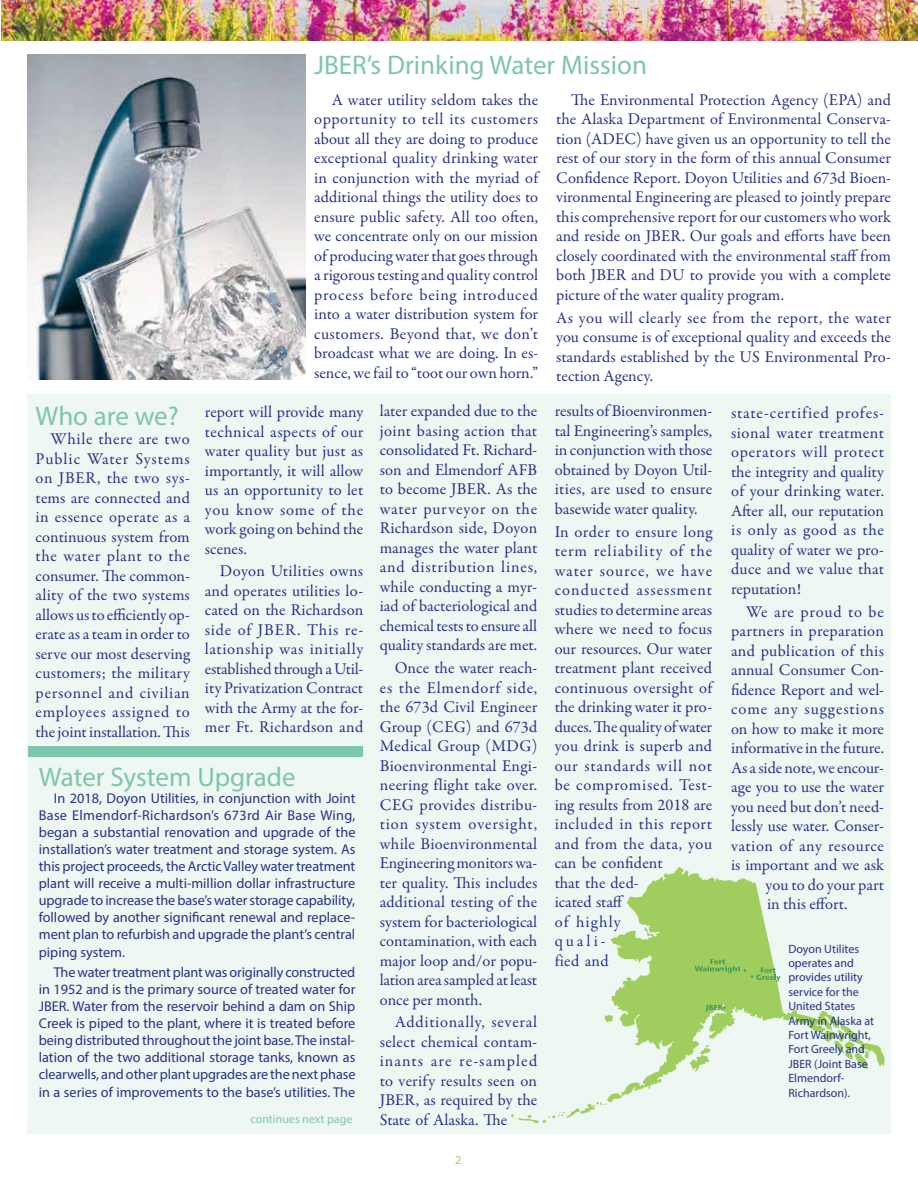
<style>
.page{position:relative;width:918px;height:1188px;background:#fff}
.page>*{position:absolute;margin:0;border:0;box-sizing:border-box;transform-origin:0 0}
.t1{font:27px "Myriad Pro";color:#7ec6ab}
.t2{font:16.5px/19.5px "Garamond Premr Pro";color:#27318b;text-align:justify}
.t3{font:16.5px "Garamond Premr Pro";letter-spacing:.02em;color:#27318b}
.t4{font:16.5px "Garamond Premr Pro";letter-spacing:.035em;color:#27318b}
.t5{font:16.5px "Garamond Premr Pro";letter-spacing:.05em;color:#27318b}
.t6{font:16.5px "Garamond Premr Pro";letter-spacing:.045em;color:#27318b}
.t7{font:14.25px/17.1px "Myriad Pro";color:#27318b;text-align:justify}
.t8{font:12px/14.4px "Myriad Pro";color:#27318b}
.t9{font:12px "Myriad Pro";color:#7ec6ab}
.t10{font:12px "Myriad Pro";color:#9fce5e}
</style>
<div class="page">
<div style="left:27px;top:394px;width:864px;height:740px;background:#eff7f3"></div>
<svg style="left:610px;top:867px;width:275px;height:227px"></svg>
<svg style="left:605px;top:1014px;width:8px;height:9px"></svg>
<svg style="left:689px;top:1045px;width:22px;height:27px"></svg>
<svg style="left:511px;top:1088px;width:117px;height:35px"></svg>
<svg style="left:695px;top:959px;width:85px;height:23px;background:#97c865"></svg>
<svg style="left:706px;top:1005px;width:20px;height:7px"></svg>
<img style="left:27px;top:54px;width:279px;height:326px">
<div style="left:28px;top:746px;width:335px;height:11px;background:#7ec6ab"></div>
<img style="left:1px;top:0;width:917px;height:40px">
<h1 class="t1" style="left:314px;top:49px;width:334px">JBER’s Drinking Water Mission</h1>
<p class="t2" style="left:314px;top:90px;width:226px;text-indent:17px">A water utility seldom takes the opportunity to tell its customers about all they are doing to produce exceptional quality drinking water in conjunction with the myriad of additional things the utility does to ensure public safety. All too often, we concentrate only on our mission of producing water that goes through a rigorous testing and quality control process before being introduced into a water distribution system for customers. Beyond that, we don’t broadcast what we are doing. In es&shy;sence, we fail to “toot our own horn.”</p>
<h1 class="t1" style="left:36px;top:399px;width:145px">Who are we?</h1>
<p class="t2" style="left:36px;top:430px;width:156px;text-indent:15px">While there are two Public Water Systems on JBER, the two sys&shy;tems are connected and in essence operate as a continuous system from the water plant to the consumer. The common&shy;ality of the two systems allows us to efficiently op&shy;erate as a team in order to serve our most deserving customers; the military personnel and civilian employees assigned to the joint installation. This</p>
<p class="t2" style="left:205px;top:402px;width:160px">report will provide many technical aspects of our water quality but just as importantly, it will allow us an opportunity to let you know some of the work going on behind the scenes.</p>
<p class="t2" style="left:205px;top:562px;width:160px;text-indent:15px">Doyon Utilities owns and operates utilities lo&shy;cated on the Richardson side of JBER. This re&shy;lationship was initially established through a Util&shy;ity Privatization Contract with the Army at the for&shy;mer Ft. Richardson and</p>
<h1 class="t1" style="left:39px;top:760px;width:258px">Water System Upgrade</h1>
<p class="t7" style="left:39px;top:789px;width:318px;text-indent:15px">In 2018, Doyon Utilities, in conjunction with Joint Base Elmendorf-Richardson’s 673rd Air Base Wing, began a substantial renovation and upgrade of the installation’s water treatment and storage system. As this project proceeds, the Arctic Valley water treatment plant will receive a multi-million dollar infrastructure upgrade to increase the base’s water storage capability, followed by another significant renewal and replace&shy;ment plan to refurbish and upgrade the plant’s central piping system.</p>
<p class="t7" style="left:39px;top:963px;width:318px;text-indent:15px">The water treatment plant was originally constructed in 1952 and is the primary source of treated water for JBER. Water from the reservoir behind a dam on Ship Creek is piped to the plant, where it is treated before being distributed throughout the joint base. The instal&shy;lation of the two additional storage tanks, known as clearwells, and other plant upgrades are the next phase in a series of improvements to the base’s utilities. The</p>
<p class="t9" style="left:250px;top:1112px;width:104px">continues next page</p>
<p class="t2" style="left:380px;top:402px;width:159px">later expanded due to the joint basing action that consolidated Ft. Richard&shy;son and Elmendorf AFB to become JBER. As the water purveyor on the Richardson side, Doyon manages the water plant and distribution lines, while conducting a myr&shy;iad of bacteriological and chemical tests to ensure all quality standards are met.</p>
<p class="t2" style="left:380px;top:659px;width:159px;text-indent:15px">Once the water reach&shy;es the Elmendorf side, the 673d Civil Engineer Group (CEG) and 673d Medical Group (MDG)<br>Bioenvironmental Engi&shy;neering flight take over.<br>CEG provides distribu&shy;tion system oversight, while Bioenvironmental Engineering monitors wa&shy;ter quality. This includes additional testing of the system for bacteriological contamination, with each major loop and/or popu&shy;lation area sampled at least once per month.</p>
<p class="t2" style="left:380px;top:1013px;width:159px;text-indent:15px">Additionally, several select chemical contam&shy;inants are re-sampled to verify results seen on JBER, as required by the State of Alaska. The</p>
<p class="t10" style="left:455px;top:1153px;width:8px">2</p>
<p class="t2" style="left:556px;top:90px;width:336px;text-indent:15px">The Environmental Protection Agency (EPA) and the Alaska Department of Environmental Conserva&shy;tion (ADEC) have given us an opportunity to tell the rest of our story in the form of this annual Consumer Confidence Report. Doyon Utilities and 673d Bioen&shy;vironmental Engineering are pleased to jointly prepare this comprehensive report for our customers who work and reside on JBER. Our goals and efforts have been closely coordinated with the environmental staff from both JBER and DU to provide you with a complete picture of the water quality program.</p>
<p class="t2" style="left:556px;top:308px;width:336px">As you will clearly see from the report, the water you consume is of exceptional quality and exceeds the standards established by the US Environmental Pro&shy;tection Agency.</p>
<p class="t2" style="left:555px;top:402px;width:159px">results of Bioenvironmen&shy;tal Engineering’s samples, in conjunction with those obtained by Doyon Util&shy;ities, are used to ensure basewide water quality.</p>
<p class="t2" style="left:555px;top:522px;width:159px;text-align:left">In order to ensure long term reliability of the water source, we have conducted assessment studies to determine areas where we need to focus our resources. Our water treatment plant received continuous oversight of the drinking water it pro&shy;duces. The quality of water you drink is superb and our standards will not be compromised. Test&shy;ing results from 2018 are included in this report and from the data, you can be confident<br>that the ded-<br>icated staff<br>of highly<br>quali-<br>fied and</p>
<p class="t2" style="left:731px;top:404px;width:155px">state-certified profes&shy;sional water treatment operators will protect the integrity and quality of your drinking water.<br>After all, our reputation is only as good as the quality of water we pro&shy;duce and we value that reputation!</p>
<p class="t6" style="left:746px;top:602px;width:139px">We are proud to be</p>
<p class="t2" style="left:731px;top:622px;width:155px">partners in preparation</p>
<p class="t3" style="left:731px;top:641px;width:154px">and publication of this</p>
<p class="t2" style="left:731px;top:661px;width:155px">annual Consumer Con-</p>
<p class="t2" style="left:731px;top:680px;width:155px">fidence Report and wel-</p>
<p class="t5" style="left:731px;top:699px;width:154px">come any suggestions</p>
<p class="t2" style="left:731px;top:719px;width:155px">on how to make it more</p>
<p class="t2" style="left:731px;top:739px;width:154px">informative in the future.</p>
<p class="t2" style="left:731px;top:758px;width:155px">As a side note, we encour-</p>
<p class="t2" style="left:731px;top:778px;width:154px">age you to use the water</p>
<p class="t2" style="left:731px;top:797px;width:155px">you need but don’t need-</p>
<p class="t2" style="left:731px;top:817px;width:155px">lessly use water. Conser-</p>
<p class="t4" style="left:731px;top:836px;width:154px">vation of any resource</p>
<p class="t2" style="left:731px;top:856px;width:154px">is important and we ask</p>
<p class="t2" style="left:766px;top:875px;width:120px">you to do your part</p>
<p class="t2" style="left:767px;top:895px;width:82px">in this effort.</p>
<p class="t8" style="left:788px;top:941px;width:87px">Doyon Utilites operates and provides utility service for the<br>United States<br>Army in Alaska at<br>Fort Wainwright,<br>Fort Greely and<br>JBER (Joint Base<br>Elmendorf-<br>Richardson).</p>
</div>
